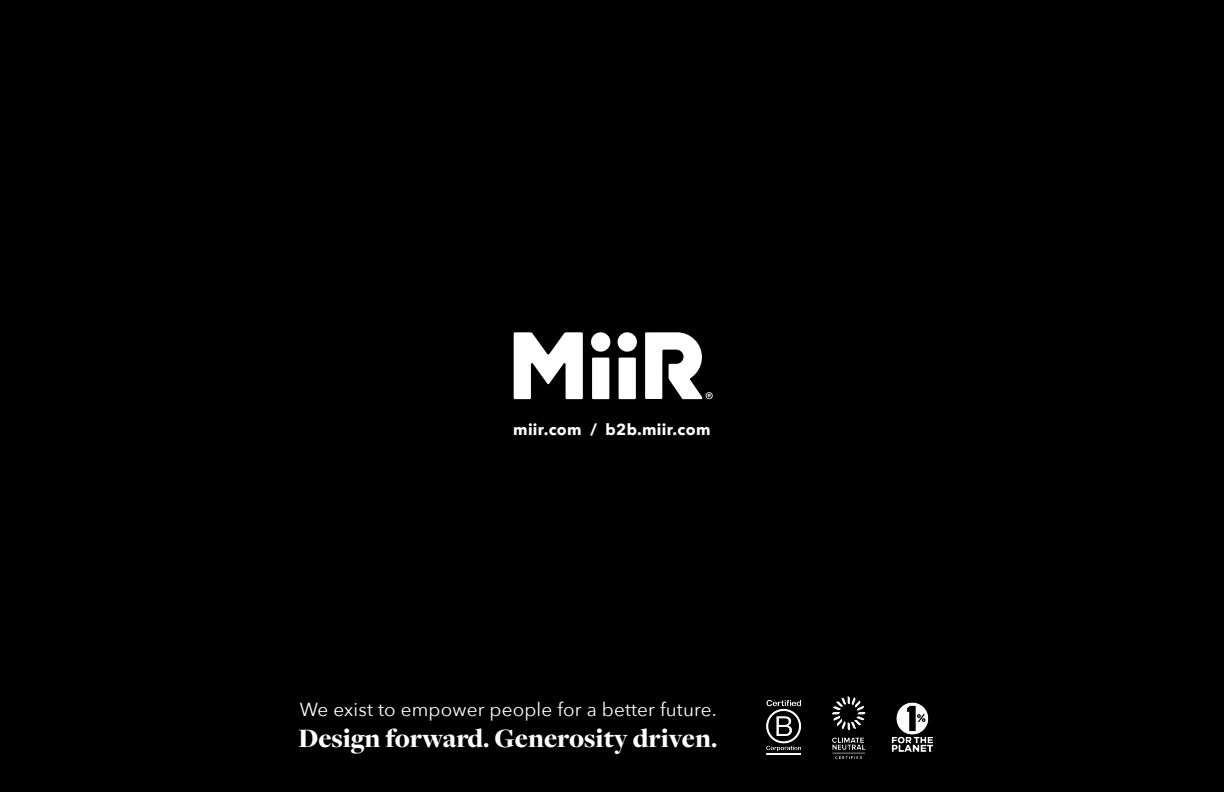
<style>
.page{position:relative;width:1224px;height:792px;background:#000}
.page>*{position:absolute;margin:0;border:0;box-sizing:border-box;transform-origin:0 0}
.t1{font:900 27.6px "Freight Disp Pro";color:#fff}
.t2{font:18.9px "Avenir Next";letter-spacing:.01em;color:#fff}
.t3{font:700 15.7px "Avenir Next";letter-spacing:.02em;color:#fff}
</style>
<div class="page">
<img style="left:766px;top:699px;width:35px;height:56px">
<img style="left:832px;top:696px;width:34px;height:62px">
<img style="left:891px;top:702px;width:42px;height:50px">
<div style="left:619px;top:358px;width:17px;height:41px;background:#fff"></div>
<svg style="left:617px;top:332px;width:20px;height:20px"></svg>
<div style="left:592px;top:358px;width:17px;height:41px;background:#fff"></div>
<svg style="left:591px;top:332px;width:19px;height:20px"></svg>
<svg style="left:514px;top:332px;width:69px;height:67px"></svg>
<svg style="left:645px;top:332px;width:68px;height:67px"></svg>
<p class="t3" style="left:513px;top:416px;width:199px">miir.com / b2b.miir.com</p>
<p class="t2" style="left:300px;top:694px;width:416px">We exist to empower people for a better future.</p>
<p class="t1" style="left:298px;top:719px;width:420px">Design forward. Generosity driven.</p>
</div>
